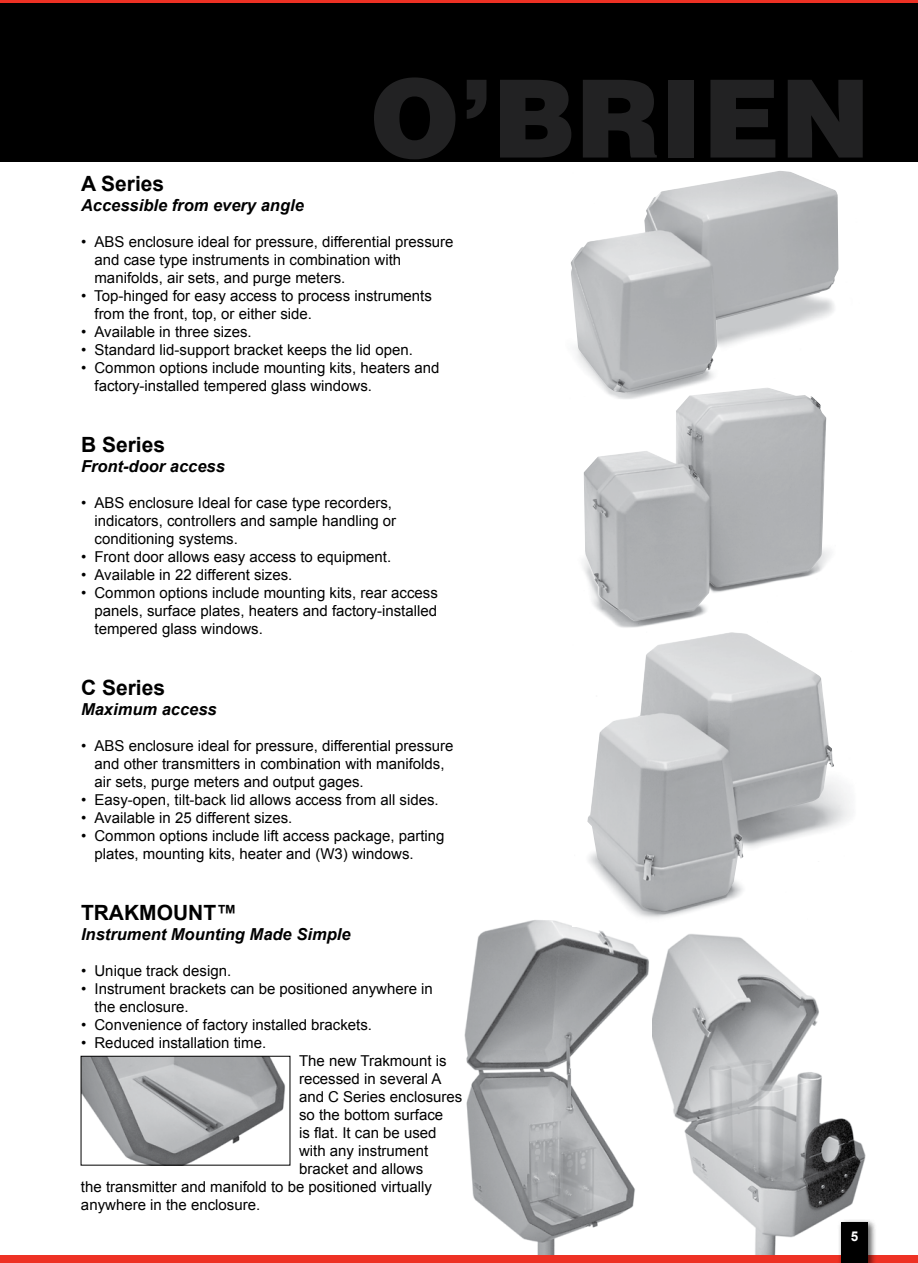
<style>
.page{position:relative;width:918px;height:1263px;background:#fff}
.page>*{position:absolute;margin:0;border:0;box-sizing:border-box;transform-origin:0 0}
.t1{font:900 108px "Helvetica LT";color:#222223}
.t2{font:700 21px "Arial";color:#000}
.t3{font:italic 700 16.5px "Arial";color:#000}
.t4{font:15px/18px "Arial";color:#000}
.t5{font:700 13.5px "Arial";color:#fff}
</style>
<div class="page">
<svg style="left:0;top:0;width:918px;height:4px;fill:#ee3124"></svg>
<div style="left:0;top:4px;width:918px;height:158px;background:#000"></div>
<img style="left:465px;top:920px;width:184px;height:335px">
<img style="left:652px;top:934px;width:213px;height:321px">
<img style="left:572px;top:782px;width:279px;height:144px">
<img style="left:583px;top:418px;width:248px;height:210px">
<img style="left:570px;top:171px;width:268px;height:216px">
<img style="left:584px;top:387px;width:242px;height:234px">
<img style="left:587px;top:632px;width:247px;height:279px">
<img style="left:83px;top:1058px;width:202px;height:105px">
<div style="left:81px;top:1056px;width:209px;height:109px;border:1px solid #000"></div>
<div style="left:0;top:1255px;width:918px;height:8px;background:#ee3124"></div>
<div style="left:837px;top:1219px;width:40px;height:44px;background:#000;opacity:.4"></div>
<div style="left:841px;top:1223px;width:27px;height:40px;background:#000"></div>
<h1 class="t1" style="left:370px;top:48px;width:502px">O’BRIEN</h1>
<h2 class="t2" style="left:81px;top:169px;width:85px">A Series</h2>
<p class="t3" style="left:81px;top:194px;width:224px">Accessible from every angle</p>
<p class="t4" style="left:94px;top:232px;width:361px;text-indent:-14px">• ABS enclosure ideal for pressure, differential pressure and case type instruments in combination with manifolds, air sets, and purge meters.</p>
<p class="t4" style="left:94px;top:286px;width:339px;text-indent:-14px">• Top-hinged for easy access to process instruments from the front, top, or either side.</p>
<p class="t4" style="left:81px;top:322px;width:172px">• Available in three sizes.</p>
<p class="t4" style="left:81px;top:340px;width:333px">• Standard lid-support bracket keeps the lid open.</p>
<p class="t4" style="left:94px;top:358px;width:347px;text-indent:-14px">• Common options include mounting kits, heaters and factory-installed tempered glass windows.</p>
<h2 class="t2" style="left:81px;top:430px;width:86px">B Series</h2>
<p class="t3" style="left:81px;top:455px;width:145px">Front-door access</p>
<p class="t4" style="left:94px;top:493px;width:303px;text-indent:-14px">• ABS enclosure Ideal for case type recorders, indicators, controllers and sample handling or conditioning systems.</p>
<p class="t4" style="left:81px;top:547px;width:312px">• Front door allows easy access to equipment.</p>
<p class="t4" style="left:81px;top:565px;width:213px">• Available in 22 different sizes.</p>
<p class="t4" style="left:94px;top:583px;width:345px;text-align:justify;text-indent:-14px">• Common options include mounting kits, rear access panels, surface plates, heaters and factory-installed tempered glass windows.</p>
<h2 class="t2" style="left:81px;top:673px;width:86px">C Series</h2>
<p class="t3" style="left:81px;top:698px;width:137px">Maximum access</p>
<p class="t4" style="left:94px;top:736px;width:361px;text-indent:-14px">• ABS enclosure ideal for pressure, differential pressure and other transmitters in combination with manifolds, air sets, purge meters and output gages.</p>
<p class="t4" style="left:81px;top:790px;width:359px">• Easy-open, tilt-back lid allows access from all sides.</p>
<p class="t4" style="left:81px;top:808px;width:213px">• Available in 25 different sizes.</p>
<p class="t4" style="left:94px;top:826px;width:352px;text-indent:-14px">• Common options include lift access package, parting plates, mounting kits, heater and (W3) windows.</p>
<h2 class="t2" style="left:81px;top:898px;width:158px">TRAKMOUNT™</h2>
<p class="t3" style="left:81px;top:923px;width:271px">Instrument Mounting Made Simple</p>
<p class="t4" style="left:81px;top:961px;width:152px">• Unique track design.</p>
<p class="t4" style="left:94px;top:979px;width:340px;text-indent:-14px">• Instrument brackets can be positioned anywhere in the enclosure.</p>
<p class="t4" style="left:81px;top:1015px;width:293px">• Convenience of factory installed brackets.</p>
<p class="t4" style="left:81px;top:1033px;width:187px">• Reduced installation time.</p>
<p class="t4" style="left:299px;top:1051px;width:149px">The new Trakmount is</p>
<p class="t4" style="left:299px;top:1069px;width:144px">recessed in several A</p>
<p class="t4" style="left:299px;top:1087px;width:165px">and C Series enclosures</p>
<p class="t4" style="left:299px;top:1105px;width:146px">so the bottom surface</p>
<p class="t4" style="left:299px;top:1123px;width:139px">is flat. It can be used</p>
<p class="t4" style="left:299px;top:1141px;width:131px">with any instrument</p>
<p class="t4" style="left:299px;top:1159px;width:126px">bracket and allows</p>
<p class="t4" style="left:81px;top:1177px;width:352px">the transmitter and manifold to be positioned virtually</p>
<p class="t4" style="left:81px;top:1195px;width:181px">anywhere in the enclosure.</p>
<p class="t5" style="left:851px;top:1227px;width:9px">5</p>
</div>
